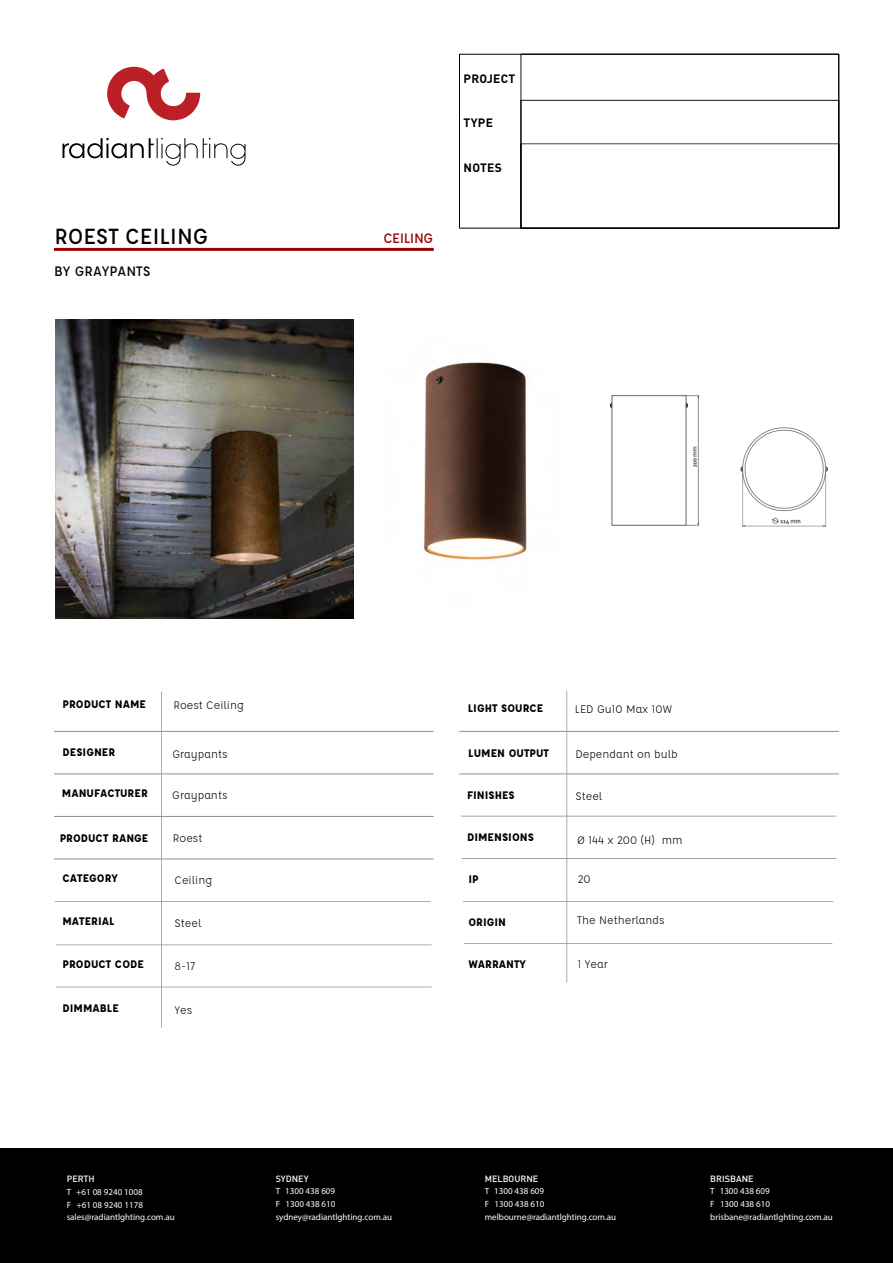
<style>
.page{position:relative;width:893px;height:1263px;background:#fff}
.page>*{position:absolute;margin:0;border:0;box-sizing:border-box;transform-origin:0 0}
.t1{font:500 24px "Affogato";letter-spacing:-.01em;color:#000}
.t2{font:500 15px "Affogato";color:#000}
.t3{font:500 15px "Affogato";letter-spacing:-.035em;color:#970000}
.t4{font:700 12px "Affogato";color:#000}
.t5{font:12px "Affogato";color:#000}
.t6{font:700 12px "DIN Pro";letter-spacing:.02em;color:#000}
.t7{font:9px/12.8px "DIN Pro";color:#fff}
.t8{font:500 9px "DIN Pro";color:#fff}
</style>
<div class="page">
<hr style="left:161px;top:691px;width:2px;height:337px;background:#958e8d">
<hr style="left:54px;top:731px;width:108px;height:1px;background:#958e8d">
<hr style="left:162px;top:731px;width:272px;height:1px;background:#958e8d">
<hr style="left:54px;top:773px;width:108px;height:1px;background:#958e8d">
<hr style="left:162px;top:773px;width:272px;height:1px;background:#958e8d">
<hr style="left:54px;top:816px;width:108px;height:1px;background:#958e8d">
<hr style="left:162px;top:816px;width:272px;height:1px;background:#958e8d">
<hr style="left:54px;top:858px;width:108px;height:1px;background:#958e8d">
<hr style="left:162px;top:858px;width:272px;height:1px;background:#958e8d">
<hr style="left:55px;top:901px;width:375px;height:1px;background:#958e8d">
<svg style="left:107px;top:67px;width:93px;height:53px"></svg>
<svg style="left:63px;top:138px;width:183px;height:28px"></svg>
<hr style="left:54px;top:248px;width:380px;height:3px;background:#960000">
<hr style="left:566px;top:691px;width:2px;height:291px;background:#958e8d">
<hr style="left:459px;top:731px;width:108px;height:1px;background:#958e8d">
<hr style="left:567px;top:731px;width:272px;height:1px;background:#958e8d">
<hr style="left:459px;top:773px;width:108px;height:1px;background:#958e8d">
<hr style="left:567px;top:773px;width:272px;height:1px;background:#958e8d">
<hr style="left:461px;top:816px;width:375px;height:1px;background:#958e8d">
<hr style="left:463px;top:901px;width:370px;height:1px;background:#958e8d">
<div style="left:0;top:1148px;width:893px;height:115px;background:#000"></div>
<div style="left:521px;top:54px;width:318px;height:174px;border:1px solid #000"></div>
<hr style="left:462px;top:858px;width:374px;height:1px;background:#958e8d">
<hr style="left:56px;top:944px;width:376px;height:2px;background:#958e8d">
<hr style="left:464px;top:943px;width:368px;height:1px;background:#958e8d">
<img style="left:424px;top:362px;width:103px;height:198px">
<img style="left:55px;top:320px;width:299px;height:298px">
<img style="left:610px;top:395px;width:218px;height:132px">
<hr style="left:56px;top:986px;width:376px;height:2px;background:#958e8d">
<h1 class="t1" style="left:55px;top:221px;width:155px">ROEST CEILING</h1>
<h2 class="t3" style="left:384px;top:229px;width:51px">CEILING</h2>
<h2 class="t2" style="left:54px;top:262px;width:98px">BY GRAYPANTS</h2>
<h3 class="t6" style="left:464px;top:68px;width:53px">PROJECT</h3>
<h3 class="t6" style="left:464px;top:113px;width:31px">TYPE</h3>
<h3 class="t6" style="left:464px;top:158px;width:40px">NOTES</h3>
<h3 class="t4" style="left:63px;top:697px;width:85px">PRODUCT NAME</h3>
<h3 class="t5" style="left:173px;top:698px;width:72px">Roest Ceiling</h3>
<h3 class="t4" style="left:63px;top:745px;width:54px">DESIGNER</h3>
<h3 class="t5" style="left:172px;top:747px;width:57px">Graypants</h3>
<h3 class="t4" style="left:62px;top:786px;width:87px">MANUFACTURER</h3>
<h3 class="t5" style="left:172px;top:788px;width:57px">Graypants</h3>
<h3 class="t4" style="left:60px;top:831px;width:90px">PRODUCT RANGE</h3>
<h3 class="t5" style="left:173px;top:831px;width:31px">Roest</h3>
<h3 class="t4" style="left:63px;top:871px;width:57px">CATEGORY</h3>
<h3 class="t5" style="left:175px;top:872px;width:39px">Ceiling</h3>
<h3 class="t4" style="left:63px;top:914px;width:54px">MATERIAL</h3>
<h3 class="t5" style="left:175px;top:915px;width:29px">Steel</h3>
<h3 class="t4" style="left:63px;top:956px;width:83px">PRODUCT CODE</h3>
<h3 class="t5" style="left:175px;top:958px;width:22px">8-17</h3>
<h3 class="t4" style="left:63px;top:1000px;width:58px">DIMMABLE</h3>
<h3 class="t5" style="left:175px;top:1002px;width:19px">Yes</h3>
<p class="t8" style="left:67px;top:1171px;width:30px">PERTH</p>
<p class="t7" style="left:67px;top:1185px;width:109px">T +61 08 9240 1008<br>F +61 08 9240 1178 sales@radiantlghting.com.au</p>
<p class="t8" style="left:276px;top:1171px;width:34px">SYDNEY</p>
<p class="t7" style="left:276px;top:1185px;width:118px">T 1300 438 609<br>F 1300 438 610 sydney@radiantlghting.com.au</p>
<h3 class="t4" style="left:468px;top:701px;width:77px">LIGHT SOURCE</h3>
<h3 class="t5" style="left:575px;top:702px;width:99px">LED Gu10 Max 10W</h3>
<h3 class="t4" style="left:468px;top:745px;width:82px">LUMEN OUTPUT</h3>
<h3 class="t5" style="left:575px;top:747px;width:104px">Dependant on bulb</h3>
<h3 class="t4" style="left:467px;top:787px;width:49px">FINISHES</h3>
<h3 class="t5" style="left:575px;top:789px;width:29px">Steel</h3>
<h3 class="t4" style="left:467px;top:829px;width:68px">DIMENSIONS</h3>
<h3 class="t5" style="left:577px;top:832px;width:107px">Ø 144 x 200 (H) mm</h3>
<h3 class="t4" style="left:468px;top:871px;width:12px">IP</h3>
<h3 class="t5" style="left:578px;top:871px;width:15px">20</h3>
<h3 class="t4" style="left:468px;top:914px;width:39px">ORIGIN</h3>
<h3 class="t5" style="left:577px;top:913px;width:89px">The Netherlands</h3>
<h3 class="t4" style="left:468px;top:956px;width:59px">WARRANTY</h3>
<h3 class="t5" style="left:578px;top:956px;width:32px">1 Year</h3>
<p class="t8" style="left:485px;top:1171px;width:55px">MELBOURNE</p>
<p class="t7" style="left:485px;top:1185px;width:133px">T 1300 438 609<br>F 1300 438 610 melbourne@radiantlghting.com.au</p>
<p class="t8" style="left:710px;top:1171px;width:45px">BRISBANE</p>
<p class="t7" style="left:710px;top:1185px;width:124px">T 1300 438 609<br>F 1300 438 610 brisbane@radiantlghting.com.au</p>
</div>
